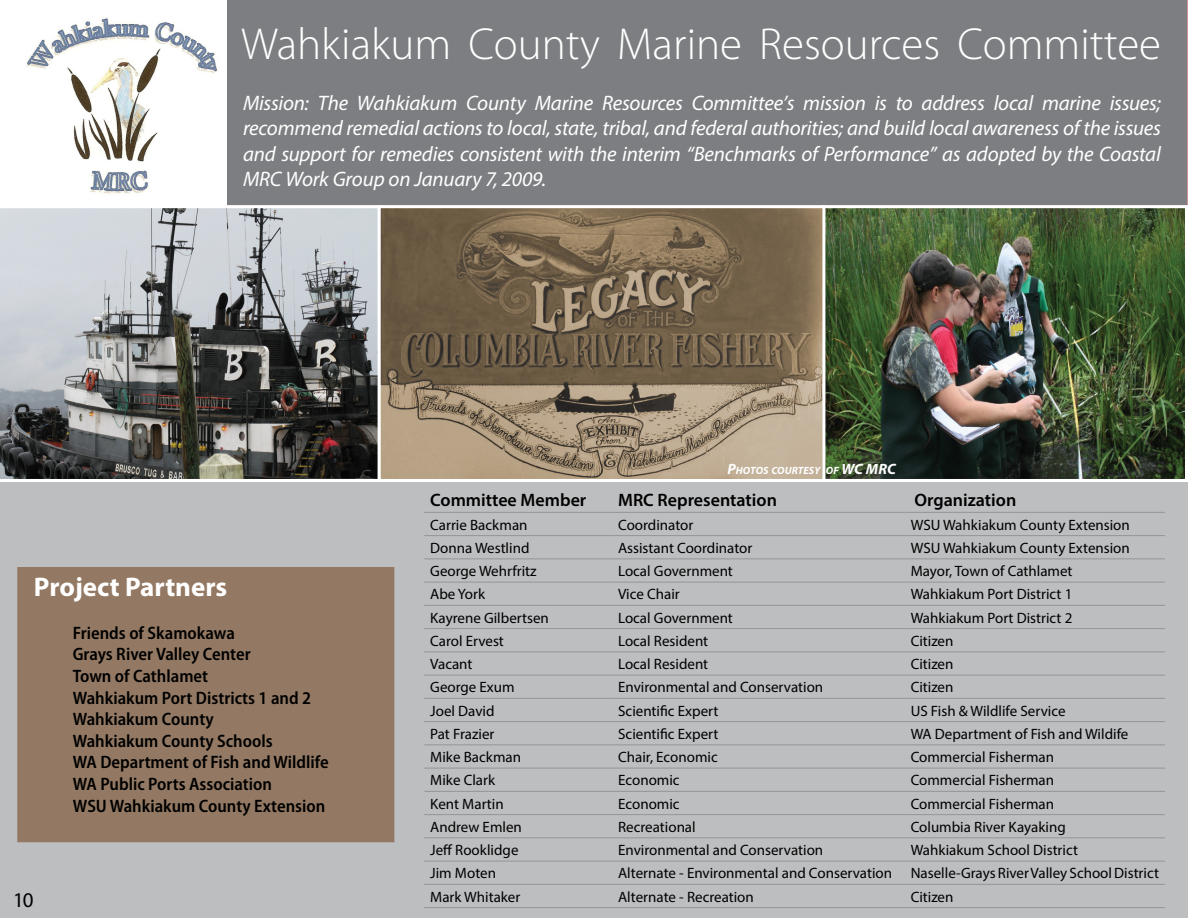
<style>
.page{position:relative;width:1188px;height:918px;background:#fff}
.page>*{position:absolute;margin:0;border:0;box-sizing:border-box;transform-origin:0 0}
.t1{font:300 45px "Myriad Pro";color:#fff}
.t2{font:700 27px "Myriad Pro";color:#fff}
.t3{font:italic 21px/25.2px "Myriad Pro";letter-spacing:-.01em;color:#fff;text-align:justify}
.t4{font:21px "Myriad Pro";color:#000}
.t5{font:600 semi-condensed 18px/21.6px "Myriad Pro";color:#000}
.t6{font:600 18px "Myriad Pro";color:#000}
.t7{font:15px "Myriad Pro";color:#000}
.t8{font:italic 700 10.5px "Myriad Pro";letter-spacing:.005em;color:#fff}
.s1{font-size:15px}
</style>
<div class="page">
<div style="left:0;top:482px;width:1188px;height:436px;background:#bdbec0"></div>
<div style="left:227px;top:0;width:961px;height:205px;background:#7c7e81"></div>
<img style="left:26px;top:18px;width:191px;height:176px">
<hr style="left:424px;top:512px;width:188px;height:1px;background:#939598">
<hr style="left:612px;top:512px;width:293px;height:1px;background:#939598">
<hr style="left:905px;top:512px;width:260px;height:1px;background:#939598">
<hr style="left:424px;top:535px;width:188px;height:1px;background:#939598">
<hr style="left:612px;top:535px;width:293px;height:1px;background:#939598">
<hr style="left:905px;top:535px;width:260px;height:1px;background:#939598">
<hr style="left:424px;top:559px;width:188px;height:1px;background:#939598">
<hr style="left:612px;top:559px;width:293px;height:1px;background:#939598">
<hr style="left:905px;top:559px;width:260px;height:1px;background:#939598">
<hr style="left:424px;top:582px;width:188px;height:1px;background:#939598">
<hr style="left:612px;top:582px;width:293px;height:1px;background:#939598">
<hr style="left:905px;top:582px;width:260px;height:1px;background:#939598">
<hr style="left:424px;top:605px;width:188px;height:1px;background:#939598">
<hr style="left:612px;top:605px;width:293px;height:1px;background:#939598">
<hr style="left:905px;top:605px;width:260px;height:1px;background:#939598">
<hr style="left:424px;top:628px;width:188px;height:1px;background:#939598">
<hr style="left:612px;top:628px;width:293px;height:1px;background:#939598">
<hr style="left:905px;top:628px;width:260px;height:1px;background:#939598">
<hr style="left:424px;top:652px;width:188px;height:1px;background:#939598">
<hr style="left:612px;top:652px;width:293px;height:1px;background:#939598">
<hr style="left:905px;top:652px;width:260px;height:1px;background:#939598">
<hr style="left:424px;top:675px;width:188px;height:1px;background:#939598">
<hr style="left:612px;top:675px;width:293px;height:1px;background:#939598">
<hr style="left:905px;top:675px;width:260px;height:1px;background:#939598">
<hr style="left:424px;top:698px;width:188px;height:1px;background:#939598">
<hr style="left:612px;top:698px;width:293px;height:1px;background:#939598">
<hr style="left:905px;top:698px;width:260px;height:1px;background:#939598">
<hr style="left:424px;top:721px;width:188px;height:1px;background:#939598">
<hr style="left:612px;top:721px;width:293px;height:1px;background:#939598">
<hr style="left:905px;top:721px;width:260px;height:1px;background:#939598">
<hr style="left:424px;top:745px;width:188px;height:1px;background:#939598">
<hr style="left:612px;top:745px;width:293px;height:1px;background:#939598">
<hr style="left:905px;top:745px;width:260px;height:1px;background:#939598">
<hr style="left:424px;top:768px;width:188px;height:1px;background:#939598">
<hr style="left:612px;top:768px;width:293px;height:1px;background:#939598">
<hr style="left:905px;top:768px;width:260px;height:1px;background:#939598">
<hr style="left:424px;top:791px;width:188px;height:1px;background:#939598">
<hr style="left:612px;top:791px;width:293px;height:1px;background:#939598">
<hr style="left:905px;top:791px;width:260px;height:1px;background:#939598">
<hr style="left:424px;top:814px;width:188px;height:1px;background:#939598">
<hr style="left:612px;top:814px;width:293px;height:1px;background:#939598">
<hr style="left:905px;top:814px;width:260px;height:1px;background:#939598">
<hr style="left:424px;top:838px;width:188px;height:1px;background:#939598">
<hr style="left:612px;top:838px;width:293px;height:1px;background:#939598">
<hr style="left:905px;top:838px;width:260px;height:1px;background:#939598">
<hr style="left:424px;top:861px;width:188px;height:1px;background:#939598">
<hr style="left:612px;top:861px;width:293px;height:1px;background:#939598">
<hr style="left:905px;top:861px;width:260px;height:1px;background:#939598">
<hr style="left:424px;top:884px;width:188px;height:1px;background:#939598">
<hr style="left:612px;top:884px;width:293px;height:1px;background:#939598">
<hr style="left:905px;top:884px;width:260px;height:1px;background:#939598">
<hr style="left:424px;top:907px;width:188px;height:1px;background:#939598">
<hr style="left:612px;top:907px;width:293px;height:1px;background:#939598">
<hr style="left:905px;top:907px;width:260px;height:1px;background:#939598">
<div style="left:18px;top:568px;width:376px;height:274px;background:#937963"></div>
<div style="left:17px;top:567px;width:377px;height:275px;border:2px solid #937963"></div>
<img style="left:381px;top:209px;width:803px;height:269px">
<div style="left:822px;top:205px;width:366px;height:277px;border:3px solid #fff"></div>
<div style="left:377px;top:205px;width:448px;height:277px;border:3px solid #fff"></div>
<svg style="left:0;top:205px;width:381px;height:277px"></svg>
<h1 class="t1" style="left:241px;top:17px;width:922px">Wahkiakum County Marine Resources Committee</h1>
<p class="t3" style="left:243px;top:90px;width:920px">Mission: The Wahkiakum County Marine Resources Committee’s mission is to address local marine issues; recommend remedial actions to local, state, tribal, and federal authorities; and build local awareness of the issues and support for remedies consistent with the interim “Benchmarks of Performance” as adopted by the Coastal MRC Work Group on January 7, 2009.</p>
<h2 class="t2" style="left:34px;top:569px;width:195px">Project Partners</h2>
<p class="t5" style="left:73px;top:622px;width:257px">Friends of Skamokawa<br>Grays River Valley Center<br>Town of Cathlamet<br>Wahkiakum Port Districts 1 and 2<br>Wahkiakum County<br>Wahkiakum County Schools<br>WA Department of Fish and Wildlife<br>WA Public Ports Association<br>WSU Wahkiakum County Extension</p>
<h3 class="t4" style="left:13px;top:887px;width:22px">10</h3>
<p class="t8" style="left:728px;top:464px;width:161px"><span class="s1">P</span>HOTOS COURTESY OF <span class="s1">WC MRC</span></p>
<p class="t6" style="left:430px;top:489px;width:158px">Committee Member</p>
<p class="t6" style="left:618px;top:489px;width:160px">MRC Representation</p>
<p class="t6" style="left:914px;top:489px;width:103px">Organization</p>
<p class="t7" style="left:430px;top:515px;width:99px">Carrie Backman</p>
<p class="t7" style="left:618px;top:515px;width:77px">Coordinator</p>
<p class="t7" style="left:911px;top:515px;width:221px">WSU Wahkiakum County Extension</p>
<p class="t7" style="left:430px;top:539px;width:101px">Donna Westlind</p>
<p class="t7" style="left:618px;top:539px;width:136px">Assistant Coordinator</p>
<p class="t7" style="left:911px;top:539px;width:221px">WSU Wahkiakum County Extension</p>
<p class="t7" style="left:430px;top:562px;width:108px">George Wehrfritz</p>
<p class="t7" style="left:618px;top:562px;width:116px">Local Government</p>
<p class="t7" style="left:911px;top:562px;width:163px">Mayor, Town of Cathlamet</p>
<p class="t7" style="left:430px;top:585px;width:56px">Abe York</p>
<p class="t7" style="left:618px;top:585px;width:63px">Vice Chair</p>
<p class="t7" style="left:911px;top:585px;width:163px">Wahkiakum Port District 1</p>
<p class="t7" style="left:430px;top:608px;width:120px">Kayrene Gilbertsen</p>
<p class="t7" style="left:618px;top:608px;width:116px">Local Government</p>
<p class="t7" style="left:911px;top:608px;width:163px">Wahkiakum Port District 2</p>
<p class="t7" style="left:430px;top:632px;width:75px">Carol Ervest</p>
<p class="t7" style="left:618px;top:632px;width:92px">Local Resident</p>
<p class="t7" style="left:911px;top:632px;width:44px">Citizen</p>
<p class="t7" style="left:430px;top:655px;width:44px">Vacant</p>
<p class="t7" style="left:618px;top:655px;width:92px">Local Resident</p>
<p class="t7" style="left:911px;top:655px;width:44px">Citizen</p>
<p class="t7" style="left:430px;top:678px;width:86px">George Exum</p>
<p class="t7" style="left:618px;top:678px;width:207px">Environmental and Conservation</p>
<p class="t7" style="left:911px;top:678px;width:44px">Citizen</p>
<p class="t7" style="left:430px;top:701px;width:66px">Joel David</p>
<p class="t7" style="left:618px;top:701px;width:102px">Scientific Expert</p>
<p class="t7" style="left:911px;top:701px;width:156px">US Fish &amp; Wildlife Service</p>
<p class="t7" style="left:430px;top:725px;width:66px">Pat Frazier</p>
<p class="t7" style="left:618px;top:725px;width:102px">Scientific Expert</p>
<p class="t7" style="left:911px;top:725px;width:219px">WA Department of Fish and Wildife</p>
<p class="t7" style="left:430px;top:748px;width:92px">Mike Backman</p>
<p class="t7" style="left:618px;top:748px;width:101px">Chair, Economic</p>
<p class="t7" style="left:911px;top:748px;width:145px">Commercial Fisherman</p>
<p class="t7" style="left:430px;top:771px;width:66px">Mike Clark</p>
<p class="t7" style="left:618px;top:771px;width:63px">Economic</p>
<p class="t7" style="left:911px;top:771px;width:145px">Commercial Fisherman</p>
<p class="t7" style="left:430px;top:794px;width:75px">Kent Martin</p>
<p class="t7" style="left:618px;top:794px;width:63px">Economic</p>
<p class="t7" style="left:911px;top:794px;width:145px">Commercial Fisherman</p>
<p class="t7" style="left:430px;top:818px;width:93px">Andrew Emlen</p>
<p class="t7" style="left:618px;top:818px;width:79px">Recreational</p>
<p class="t7" style="left:911px;top:818px;width:157px">Columbia River Kayaking</p>
<p class="t7" style="left:430px;top:841px;width:90px">Jeff Rooklidge</p>
<p class="t7" style="left:618px;top:841px;width:207px">Environmental and Conservation</p>
<p class="t7" style="left:911px;top:841px;width:169px">Wahkiakum School District</p>
<p class="t7" style="left:430px;top:864px;width:67px">Jim Moten</p>
<p class="t7" style="left:618px;top:864px;width:542px">Alternate - Environmental and Conservation Naselle-Grays River Valley School District</p>
<p class="t7" style="left:430px;top:887px;width:92px">Mark Whitaker</p>
<p class="t7" style="left:618px;top:887px;width:137px">Alternate - Recreation</p>
<p class="t7" style="left:911px;top:887px;width:44px">Citizen</p>
</div>
